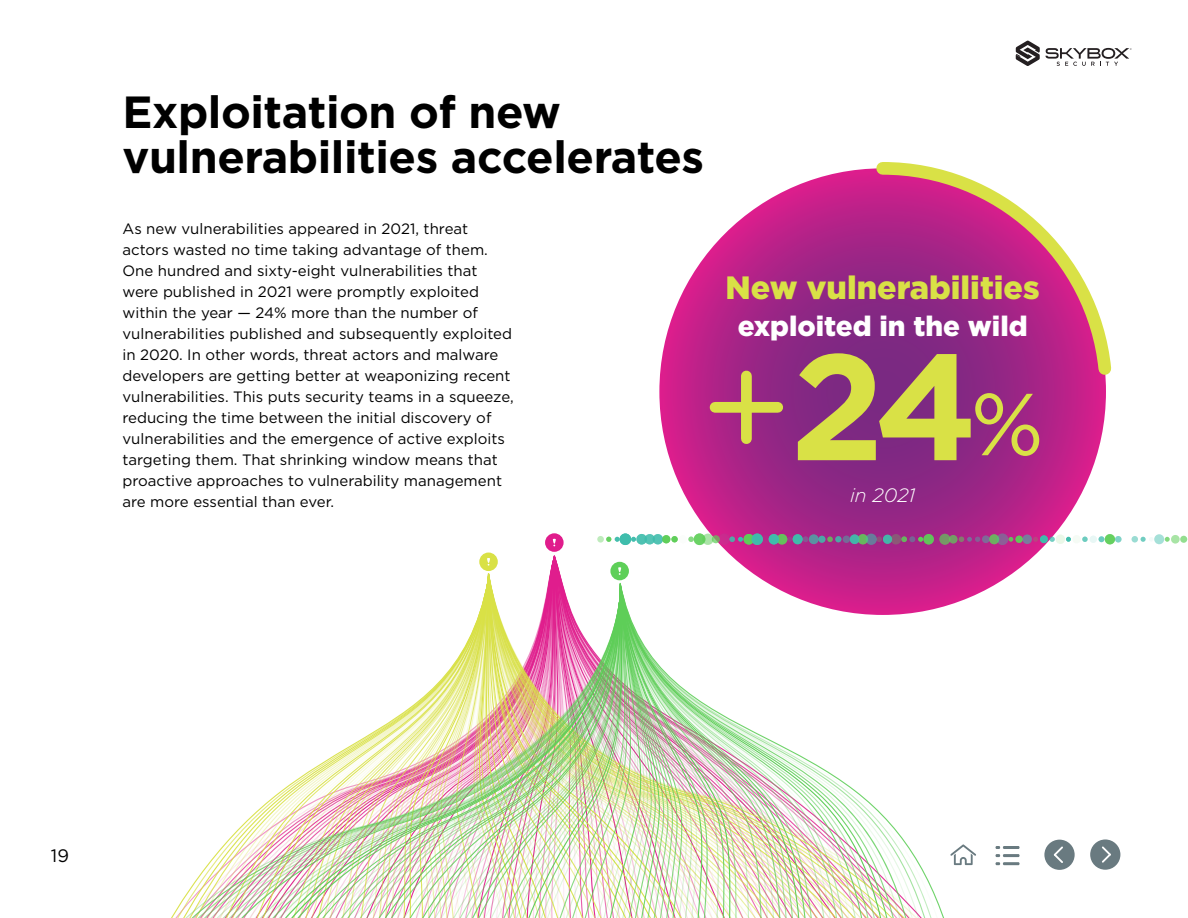
<style>
.page{position:relative;width:1188px;height:918px;background:#fff}
.page>*{position:absolute;margin:0;border:0;box-sizing:border-box;transform-origin:0 0}
.t1{font:700 150.6px "Gotham";color:#d9e146}
.t2{font:700 45px/45px "Gotham";letter-spacing:-.01em;color:#000}
.t3{font:900 32.25px "Gotham";color:#d9e146}
.t4{font:900 27.9px "Gotham";color:#fff}
.t5{font:italic 300 19.35px "Gotham";color:#fff}
.t6{font:18px "Gotham";color:#000}
.t7{font:15px/21px "Gotham";color:#000}
.s1{font-weight:400;font-size:87.75px}
</style>
<div class="page">
<svg style="left:278px;top:788px;width:7px;height:130px"></svg>
<svg style="left:285px;top:783px;width:7px;height:135px"></svg>
<svg style="left:298px;top:774px;width:7px;height:144px"></svg>
<svg style="left:305px;top:769px;width:7px;height:149px"></svg>
<svg style="left:312px;top:765px;width:7px;height:153px"></svg>
<svg style="left:325px;top:756px;width:7px;height:162px"></svg>
<svg style="left:332px;top:752px;width:7px;height:166px"></svg>
<svg style="left:339px;top:748px;width:6px;height:170px"></svg>
<svg style="left:345px;top:744px;width:7px;height:174px"></svg>
<svg style="left:352px;top:740px;width:7px;height:178px"></svg>
<svg style="left:359px;top:736px;width:7px;height:182px"></svg>
<svg style="left:750px;top:584px;width:208px;height:334px"></svg>
<svg style="left:1016px;top:41px;width:116px;height:25px"></svg>
<svg style="left:659px;top:168px;width:447px;height:447px;background:#a92487"></svg>
<div style="left:741px;top:376px;width:11px;height:63px;background:#d9e146"></div>
<div style="left:715px;top:402px;width:63px;height:11px;background:#d9e146"></div>
<svg style="left:870px;top:162px;width:242px;height:220px"></svg>
<div style="left:597px;top:536px;width:7px;height:7px;background:#bfebbc;border-radius:50%"></div>
<div style="left:939px;top:534px;width:11px;height:11px;background:#759866;border-radius:50%"></div>
<div style="left:1056px;top:534px;width:9px;height:10px;background:#eaf8e8;border-radius:50%"></div>
<div style="left:1015px;top:536px;width:8px;height:7px;background:#63c45a;border-radius:50%"></div>
<svg style="left:858px;top:534px;width:10px;height:10px"></svg>
<svg style="left:1009px;top:537px;width:4px;height:5px"></svg>
<div style="left:1072px;top:535px;width:9px;height:9px;background:#f5fbf5;border-radius:50%"></div>
<svg style="left:1033px;top:537px;width:5px;height:5px"></svg>
<div style="left:744px;top:534px;width:10px;height:11px;background:#5ece58;border-radius:50%"></div>
<div style="left:620px;top:533px;width:11px;height:12px;background:#3fbdac;border-radius:50%"></div>
<svg style="left:949px;top:535px;width:9px;height:9px"></svg>
<svg style="left:989px;top:534px;width:10px;height:10px"></svg>
<div style="left:923px;top:534px;width:11px;height:10px;background:#62c35a;border-radius:50%"></div>
<div style="left:777px;top:534px;width:10px;height:11px;background:#64c15b;border-radius:50%"></div>
<svg style="left:729px;top:537px;width:14px;height:5px"></svg>
<svg style="left:761px;top:535px;width:9px;height:8px"></svg>
<svg style="left:1082px;top:537px;width:6px;height:5px"></svg>
<div style="left:1090px;top:536px;width:7px;height:7px;background:#e8f7f5;border-radius:50%"></div>
<div style="left:1040px;top:535px;width:8px;height:8px;background:#3fbdac;border-radius:50%"></div>
<svg style="left:827px;top:536px;width:14px;height:6px"></svg>
<svg style="left:866px;top:534px;width:11px;height:11px"></svg>
<div style="left:1115px;top:536px;width:7px;height:7px;background:#7fd3c7;border-radius:50%"></div>
<div style="left:1022px;top:535px;width:10px;height:9px;background:#797b9d;border-radius:50%"></div>
<svg style="left:1171px;top:535px;width:9px;height:9px"></svg>
<div style="left:1180px;top:536px;width:7px;height:7px;background:#93de8f;border-radius:50%"></div>
<svg style="left:645px;top:534px;width:10px;height:10px"></svg>
<div style="left:883px;top:535px;width:9px;height:9px;background:#44b4a9;border-radius:50%"></div>
<svg style="left:1099px;top:536px;width:5px;height:6px"></svg>
<svg style="left:653px;top:534px;width:10px;height:10px"></svg>
<svg style="left:702px;top:534px;width:12px;height:11px"></svg>
<svg style="left:712px;top:535px;width:8px;height:8px"></svg>
<svg style="left:809px;top:534px;width:10px;height:10px"></svg>
<div style="left:718px;top:533px;width:12px;height:12px;background:#cc2a8e;border-radius:50%"></div>
<div style="left:793px;top:534px;width:10px;height:10px;background:#3fbdac;border-radius:50%"></div>
<div style="left:850px;top:534px;width:9px;height:10px;background:#44b3a9;border-radius:50%"></div>
<svg style="left:787px;top:537px;width:5px;height:5px"></svg>
<svg style="left:606px;top:537px;width:14px;height:5px"></svg>
<div style="left:751px;top:534px;width:12px;height:11px;background:#3fbdac;border-radius:50%"></div>
<svg style="left:1154px;top:534px;width:10px;height:10px"></svg>
<svg style="left:631px;top:537px;width:5px;height:5px"></svg>
<svg style="left:636px;top:534px;width:11px;height:11px"></svg>
<svg style="left:803px;top:536px;width:6px;height:6px"></svg>
<div style="left:843px;top:536px;width:7px;height:7px;background:#756a97;border-radius:50%"></div>
<div style="left:694px;top:533px;width:11px;height:12px;background:#6bd265;border-radius:50%"></div>
<svg style="left:1066px;top:537px;width:5px;height:5px"></svg>
<div style="left:891px;top:534px;width:10px;height:10px;background:#8c5777;border-radius:50%"></div>
<div style="left:769px;top:534px;width:10px;height:10px;background:#3fbdac;border-radius:50%"></div>
<svg style="left:876px;top:536px;width:6px;height:6px"></svg>
<svg style="left:932px;top:534px;width:10px;height:10px"></svg>
<div style="left:982px;top:535px;width:8px;height:8px;background:#7f6998;border-radius:50%"></div>
<svg style="left:901px;top:536px;width:22px;height:6px"></svg>
<div style="left:671px;top:536px;width:7px;height:6px;background:#5ece58;border-radius:50%"></div>
<svg style="left:1050px;top:537px;width:5px;height:5px"></svg>
<svg style="left:688px;top:537px;width:6px;height:5px"></svg>
<div style="left:662px;top:535px;width:8px;height:8px;background:#5ece58;border-radius:50%"></div>
<div style="left:1105px;top:534px;width:10px;height:10px;background:#66d060;border-radius:50%"></div>
<svg style="left:997px;top:533px;width:11px;height:12px"></svg>
<svg style="left:1165px;top:537px;width:5px;height:5px"></svg>
<svg style="left:959px;top:537px;width:21px;height:5px"></svg>
<svg style="left:1131px;top:536px;width:22px;height:6px"></svg>
<div style="left:818px;top:536px;width:7px;height:7px;background:#4ea6a6;border-radius:50%"></div>
<div style="left:678px;top:535px;width:9px;height:9px;background:#fbfdfb;border-radius:50%"></div>
<div style="left:545px;top:533px;width:19px;height:19px;background:#e01c8c;border-radius:50%"></div>
<svg style="left:553px;top:539px;width:3px;height:7px"></svg>
<div style="left:479px;top:553px;width:19px;height:18px;background:#d9e146;border-radius:50%"></div>
<img style="left:366px;top:558px;width:384px;height:360px">
<hr style="left:1003px;top:846px;width:17px;height:3px;background:#697a80">
<hr style="left:1003px;top:854px;width:17px;height:3px;background:#697a80">
<hr style="left:1003px;top:862px;width:17px;height:3px;background:#697a80">
<svg style="left:996px;top:846px;width:4px;height:19px"></svg>
<svg style="left:950px;top:844px;width:26px;height:21px"></svg>
<div style="left:1090px;top:839px;width:30px;height:31px;background:#697a80;border-radius:50%"></div>
<svg style="left:1102px;top:846px;width:9px;height:17px"></svg>
<div style="left:1044px;top:840px;width:31px;height:30px;background:#697a80;border-radius:50%"></div>
<svg style="left:1054px;top:846px;width:9px;height:17px"></svg>
<h2 class="t2" style="left:122px;top:90px;width:583px">Exploitation of new vulnerabilities accelerates</h2>
<p class="t7" style="left:122px;top:217px;width:393px">As new vulnerabilities appeared in 2021, threat actors wasted no time taking advantage of them.<br>One hundred and sixty-eight vulnerabilities that were published in 2021 were promptly exploited within the year — 24% more than the number of vulnerabilities published and subsequently exploited in 2020. In other words, threat actors and malware developers are getting better at weaponizing recent vulnerabilities. This puts security teams in a squeeze, reducing the time between the initial discovery of vulnerabilities and the emergence of active exploits targeting them. That shrinking window means that proactive approaches to vulnerability management are more essential than ever.</p>
<h3 class="t3" style="left:726px;top:265px;width:316px">New vulnerabilities</h3>
<h3 class="t4" style="left:738px;top:307px;width:292px">exploited in the wild</h3>
<h1 class="t1" style="left:790px;top:307px;width:255px">24<span class="s1">%</span></h1>
<p class="t5" style="left:850px;top:483px;width:67px">in 2021</p>
<p class="t6" style="left:51px;top:844px;width:20px">19</p>
</div>
